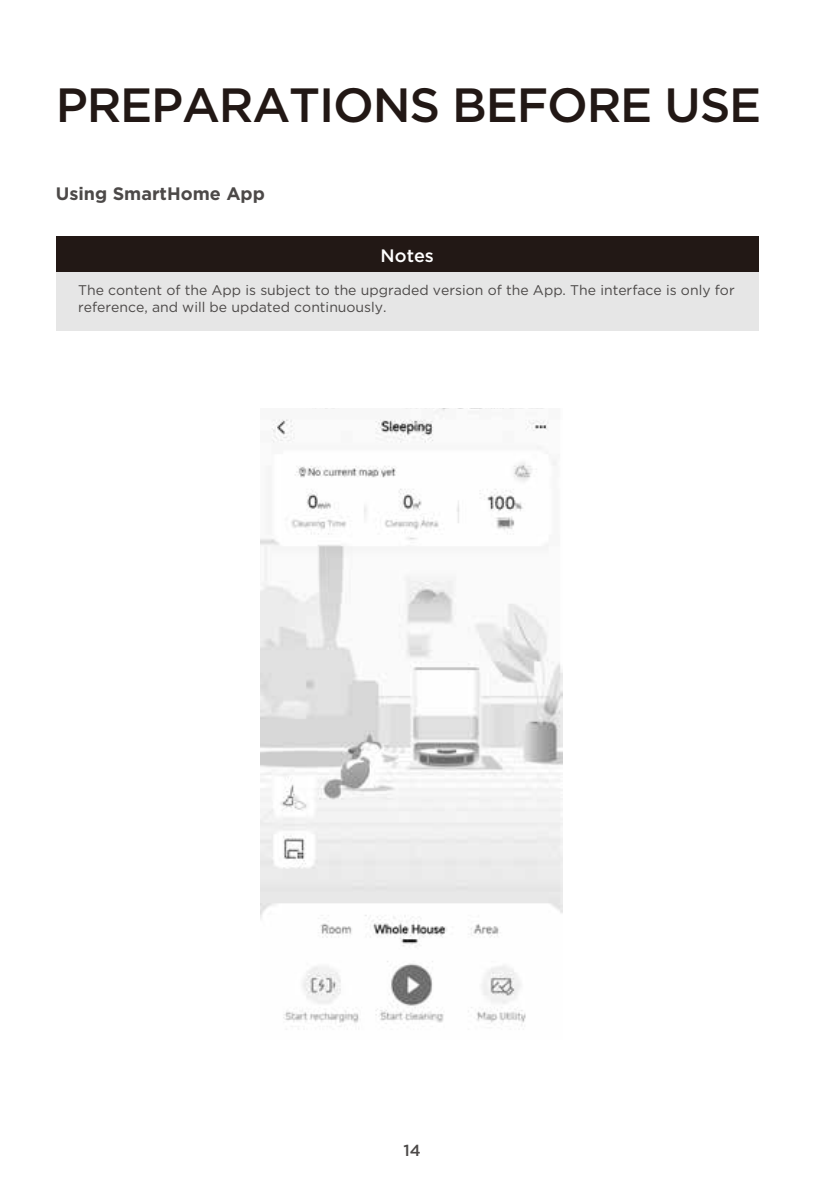
<style>
.page{position:relative;width:823px;height:1191px;background:#fff}
.page>*{position:absolute;margin:0;border:0;box-sizing:border-box;transform-origin:0 0}
.t1{font:500 48px "Gotham";letter-spacing:-.025em;color:#221815}
.t2{font:700 18px "Gotham";color:#4c4948}
.t3{font:500 18px "Gotham";color:#fff}
.t4{font:500 16px "Gotham";color:#4c4948}
.t5{font:14px/16.8px "Gotham";color:#4c4948}
</style>
<div class="page">
<div style="left:56px;top:237px;width:702px;height:35px;background:#221815"></div>
<div style="left:56px;top:272px;width:702px;height:58px;background:#e6e6e6"></div>
<img style="left:260px;top:408px;width:302px;height:619px">
<h1 class="t1" style="left:56px;top:74px;width:706px">PREPARATIONS BEFORE USE</h1>
<p class="t2" style="left:56px;top:182px;width:210px">Using SmartHome App</p>
<p class="t3" style="left:380px;top:243px;width:55px">Notes</p>
<p class="t5" style="left:78px;top:281px;width:657px">The content of the App is subject to the upgraded version of the App. The interface is only for reference, and will be updated continuously.</p>
<p class="t4" style="left:403px;top:1140px;width:19px">14</p>
</div>
